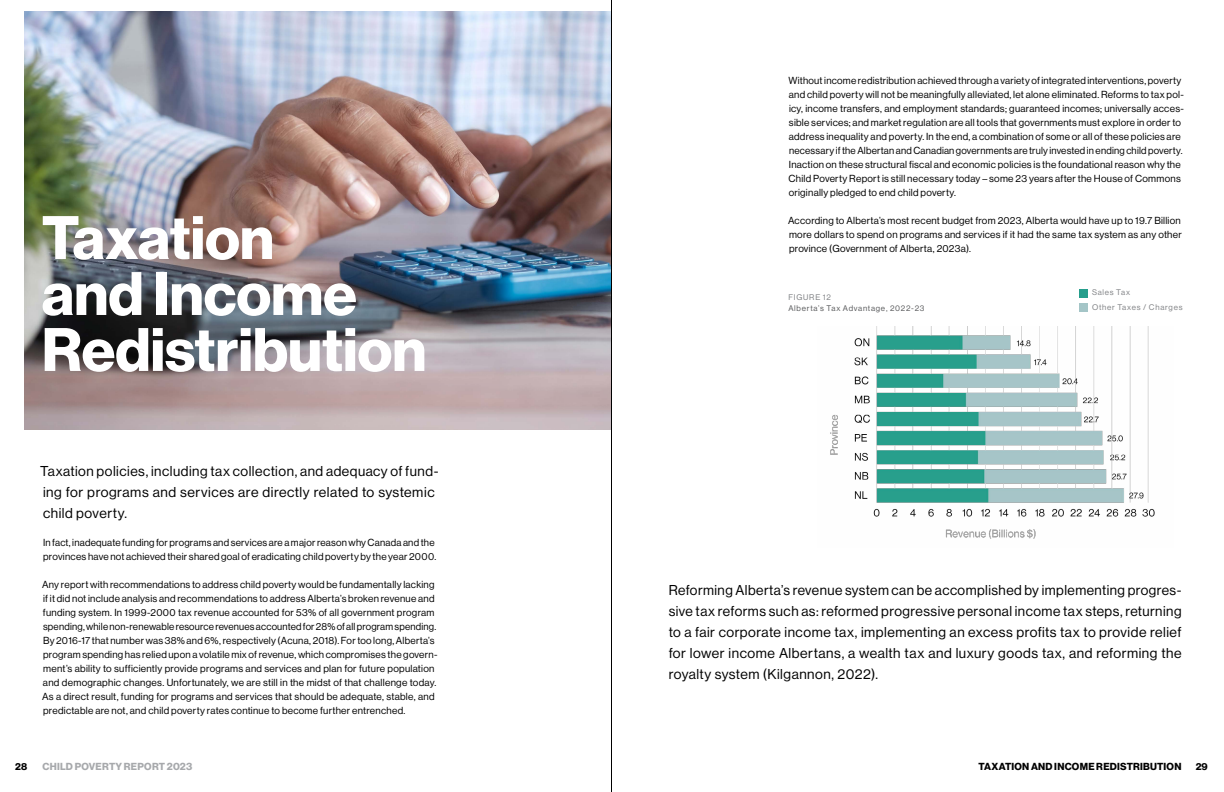
<style>
.page{position:relative;width:1224px;height:792px;background:#fff}
.page>*{position:absolute;margin:0;border:0;box-sizing:border-box;transform-origin:0 0}
.t1{font:60px/56px "N Haas Grotesk DS Pro 75 Bd";color:#fff}
.t2{font:14px/21px "N Haas Grotesk DS Pro 55 Rg";letter-spacing:.035em;color:#000}
.t3{font:10px/14px "N Haas Grotesk DS Pro 55 Rg";letter-spacing:.025em;color:#000}
.t4{font:10px "N Haas Grotesk DS Pro 75 Bd";letter-spacing:.025em;color:#000}
.t5{font:10px "N Haas Grotesk DS Pro 75 Bd";letter-spacing:.02em;color:#a7a9ac}
.t6{font:8px/14.6px "N Haas Grotesk DS Pro 55 Rg";letter-spacing:.095em;color:#808285}
.t7{font:8px "N Haas Grotesk DS Pro 55 Rg";letter-spacing:.095em;color:#58595b}
</style>
<div class="page">
<img style="left:24px;top:11px;width:587px;height:419px">
<img style="left:830px;top:326px;width:325px;height:213px">
<div style="left:1079px;top:289px;width:8px;height:8px;background:#269e8c"></div>
<div style="left:1079px;top:303px;width:8px;height:8px;background:#a4c5c7"></div>
<hr style="left:611px;top:0;width:1px;height:792px;background:#000">
<h1 class="t1" style="left:42px;top:211px;width:386px">Taxation<br>and Income<br>Redistribution</h1>
<h2 class="t2" style="left:40px;top:461px;width:400px">Taxation policies, including tax collection, and adequacy of fund&shy;ing for programs and services are directly related to systemic child poverty.</h2>
<p class="t3" style="left:43px;top:536px;width:395px">In fact, inadequate funding for programs and services are a major reason why Canada and the provinces have not achieved their shared goal of eradicating child poverty by the year 2000.</p>
<p class="t3" style="left:42px;top:578px;width:397px">Any report with recommendations to address child poverty would be fundamentally lacking if it did not include analysis and recommendations to address Alberta’s broken revenue and funding system. In 1999-2000 tax revenue accounted for 53% of all government program spending, while non-renewable resource revenues accounted for 28% of all program spending.<br>By 2016-17 that number was 38% and 6%, respectively (Acuna, 2018). For too long, Alberta’s program spending has relied upon a volatile mix of revenue, which compromises the govern&shy;ment’s ability to sufficiently provide programs and services and plan for future population and demographic changes. Unfortunately, we are still in the midst of that challenge today.<br>As a direct result, funding for programs and services that should be adequate, stable, and predictable are not, and child poverty rates continue to become further entrenched.</p>
<p class="t3" style="left:788px;top:74px;width:397px">Without income redistribution achieved through a variety of integrated interventions, poverty and child poverty will not be meaningfully alleviated, let alone eliminated. Reforms to tax pol&shy;icy, income transfers, and employment standards; guaranteed incomes; universally acces&shy;sible services; and market regulation are all tools that governments must explore in order to address inequality and poverty. In the end, a combination of some or all of these policies are necessary if the Albertan and Canadian governments are truly invested in ending child poverty.<br>Inaction on these structural fiscal and economic policies is the foundational reason why the Child Poverty Report is still necessary today – some 23 years after the House of Commons originally pledged to end child poverty.</p>
<p class="t3" style="left:788px;top:214px;width:395px;text-align:justify">According to Alberta’s most recent budget from 2023, Alberta would have up to 19.7 Billion more dollars to spend on programs and services if it had the same tax system as any other province (Government of Alberta, 2023a).</p>
<p class="t6" style="left:788px;top:290px;width:44px">FIGURE 12</p>
<p class="t7" style="left:788px;top:304px;width:138px">Alberta’s Tax Advantage, 2022-23</p>
<p class="t6" style="left:1092px;top:285px;width:92px">Sales Tax<br>Other Taxes / Charges</p>
<p class="t2" style="left:669px;top:580px;width:514px;text-align:justify">Reforming Alberta’s revenue system can be accomplished by implementing progres&shy;sive tax reforms such as: reformed progressive personal income tax steps, returning to a fair corporate income tax, implementing an excess profits tax to provide relief for lower income Albertans, a wealth tax and luxury goods tax, and reforming the royalty system (Kilgannon, 2022).</p>
<p class="t4" style="left:15px;top:761px;width:13px">28</p>
<p class="t5" style="left:43px;top:761px;width:151px">CHILD POVERTY REPORT 2023</p>
<p class="t4" style="left:1196px;top:761px;width:14px">29</p>
<p class="t4" style="left:978px;top:761px;width:205px">TAXATION AND INCOME REDISTRIBUTION</p>
</div>
